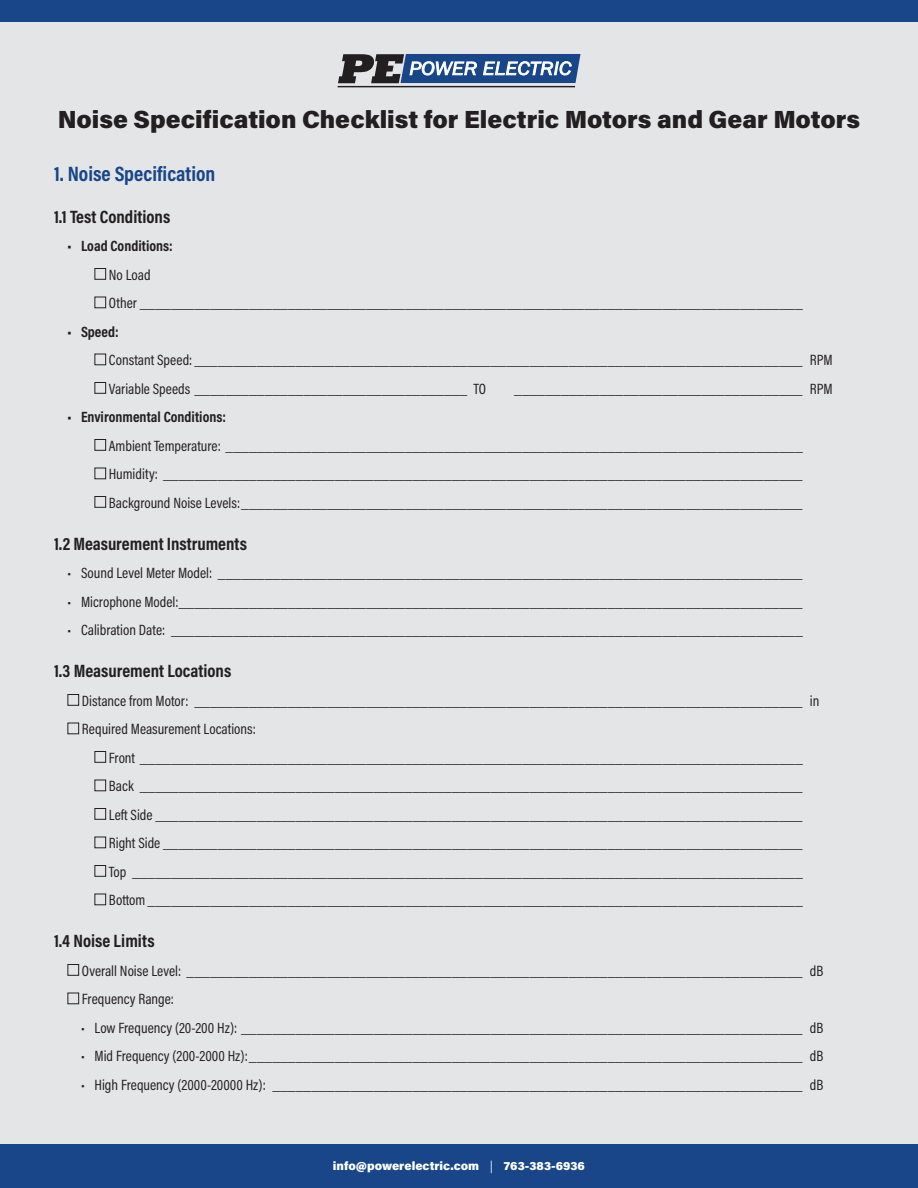
<style>
.page{position:relative;width:918px;height:1188px;background:#e4e5e7}
.page>*{position:absolute;margin:0;border:0;box-sizing:border-box;transform-origin:0 0}
.t1{font:900 24.75px "Acumin Pro";color:#231f20}
.t2{font:700 21px "Acumin Pro Cond";color:#184689}
.t3{font:700 18px "Acumin Pro Cond";color:#231f20}
.t4{font:15px/28.5px "Acumin Pro Cond";color:#231f20}
.t5{font:700 15px "Acumin Pro Cond";color:#231f20}
.t6{font:900 12px "Acumin Pro";color:#fff}
.s1{font-weight:300}
</style>
<div class="page">
<div style="left:0;top:0;width:918px;height:22px;background:#184689"></div>
<div style="left:0;top:1145px;width:918px;height:43px;background:#184689"></div>
<div style="left:94px;top:268px;width:12px;height:12px;border:1px solid #231f20"></div>
<div style="left:94px;top:297px;width:12px;height:11px;border:1px solid #231f20"></div>
<div style="left:94px;top:354px;width:12px;height:11px;border:1px solid #231f20"></div>
<div style="left:94px;top:382px;width:12px;height:12px;border:1px solid #231f20"></div>
<div style="left:94px;top:439px;width:12px;height:12px;border:1px solid #231f20"></div>
<div style="left:94px;top:468px;width:12px;height:11px;border:1px solid #231f20"></div>
<div style="left:94px;top:496px;width:12px;height:12px;border:1px solid #231f20"></div>
<div style="left:68px;top:694px;width:11px;height:12px;border:1px solid #231f20"></div>
<div style="left:68px;top:723px;width:11px;height:11px;border:1px solid #231f20"></div>
<div style="left:94px;top:751px;width:12px;height:12px;border:1px solid #231f20"></div>
<div style="left:94px;top:780px;width:12px;height:11px;border:1px solid #231f20"></div>
<div style="left:94px;top:808px;width:12px;height:12px;border:1px solid #231f20"></div>
<div style="left:94px;top:837px;width:12px;height:11px;border:1px solid #231f20"></div>
<div style="left:94px;top:865px;width:12px;height:12px;border:1px solid #231f20"></div>
<div style="left:94px;top:894px;width:12px;height:11px;border:1px solid #231f20"></div>
<div style="left:68px;top:964px;width:11px;height:12px;border:1px solid #231f20"></div>
<div style="left:68px;top:993px;width:11px;height:11px;border:1px solid #231f20"></div>
<hr style="left:338px;top:86px;width:237px;height:1px;background:#231f20">
<svg style="left:338px;top:54px;width:243px;height:29px;background:#516b91"></svg>
<h1 class="t1" style="left:58px;top:105px;width:804px">Noise Specification Checklist for Electric Motors and Gear Motors</h1>
<h2 class="t2" style="left:54px;top:166px;width:163px">1. Noise Specification</h2>
<p class="t3" style="left:54px;top:210px;width:118px">1.1 Test Conditions</p>
<p class="t5" style="left:68px;top:240px;width:107px">• Load Conditions:</p>
<p class="t4" style="left:109px;top:261px;width:695px">No Load<br>Other _____________________________________________________________________________________</p>
<p class="t5" style="left:68px;top:326px;width:53px">• Speed:</p>
<p class="t4" style="left:109px;top:347px;width:725px">Constant Speed: ______________________________________________________________________________ RPM<br>Variable Speeds ___________________________________ TO</p>
<p class="t4" style="left:514px;top:375px;width:320px">_____________________________________ RPM</p>
<p class="t5" style="left:68px;top:411px;width:160px">• Environmental Conditions:</p>
<p class="t4" style="left:109px;top:432px;width:695px;text-align:justify">Ambient Temperature: __________________________________________________________________________ Humidity: __________________________________________________________________________________ Background Noise Levels:________________________________________________________________________</p>
<p class="t3" style="left:54px;top:537px;width:194px">1.2 Measurement Instruments</p>
<p class="t4" style="left:68px;top:560px;width:737px">• Sound Level Meter Model: ___________________________________________________________________________</p>
<p class="t4" style="left:68px;top:588px;width:737px">• Microphone Model:________________________________________________________________________________</p>
<p class="t4" style="left:68px;top:617px;width:737px">• Calibration Date: _________________________________________________________________________________</p>
<p class="t3" style="left:54px;top:664px;width:179px">1.3 Measurement Locations</p>
<p class="t4" style="left:82px;top:687px;width:739px">Distance from Motor: ______________________________________________________________________________ in<br>Required Measurement Locations:</p>
<p class="t4" style="left:109px;top:744px;width:695px;text-align:justify">Front _____________________________________________________________________________________ Back _____________________________________________________________________________________ Left Side ___________________________________________________________________________________ Right Side __________________________________________________________________________________ Top ______________________________________________________________________________________ Bottom ____________________________________________________________________________________</p>
<p class="t3" style="left:54px;top:934px;width:102px">1.4 Noise Limits</p>
<p class="t4" style="left:82px;top:957px;width:743px">Overall Noise Level: _______________________________________________________________________________ dB<br>Frequency Range:</p>
<p class="t4" style="left:81px;top:1014px;width:744px">• Low Frequency (20-200 Hz): ________________________________________________________________________ dB</p>
<p class="t4" style="left:81px;top:1043px;width:744px">• Mid Frequency (200-2000 Hz):_______________________________________________________________________ dB</p>
<p class="t4" style="left:81px;top:1071px;width:744px">• High Frequency (2000-20000 Hz): ____________________________________________________________________ dB</p>
<p class="t6" style="left:333px;top:1159px;width:254px">info@powerelectric.com <span class="s1">|</span> 763-383-6936</p>
</div>
